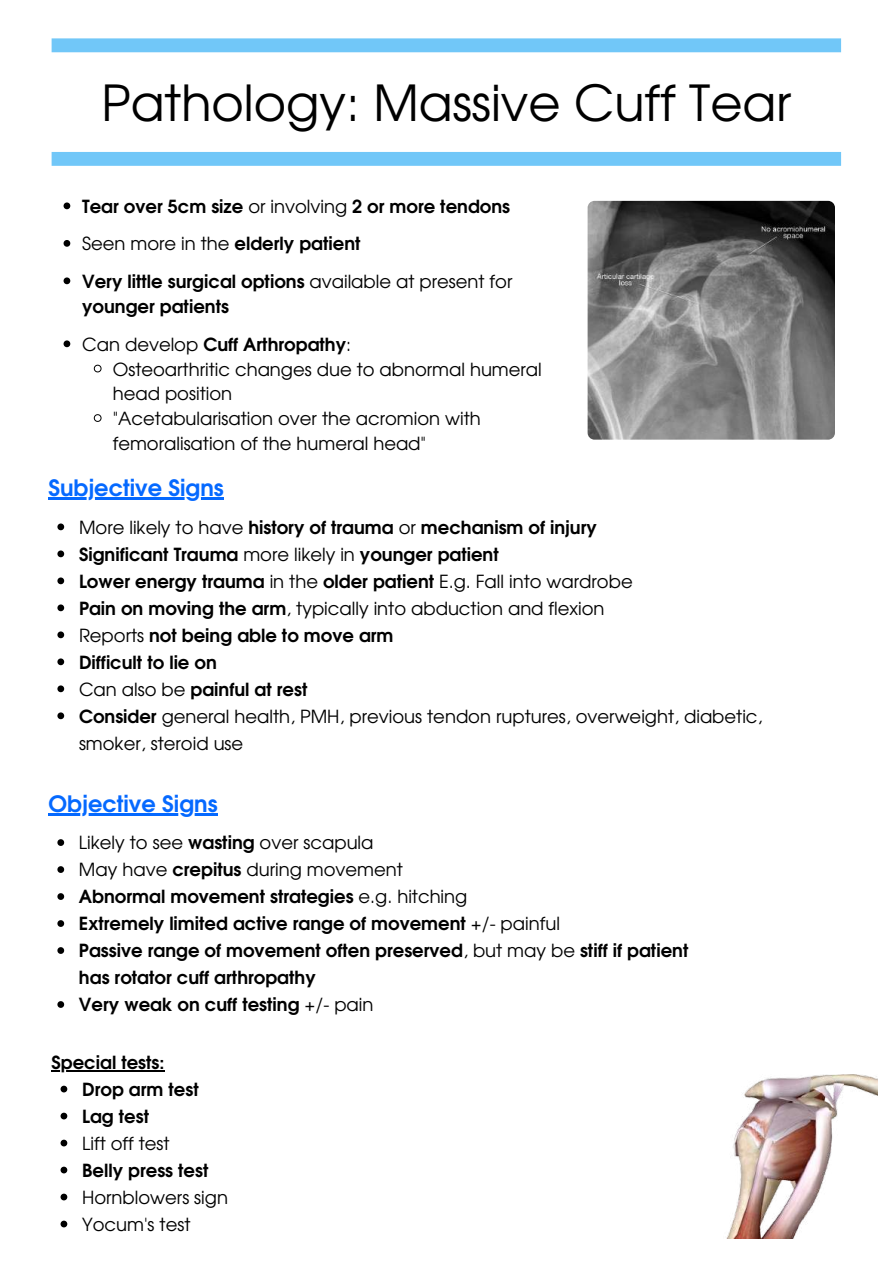
<style>
.page{position:relative;width:893px;height:1264px;background:#fff}
.page>*{position:absolute;margin:0;border:0;box-sizing:border-box;transform-origin:0 0}
.t1{font:49.5px "Te X Gyre Adventor";color:#000}
.t2{font:700 22.5px "Te X Gyre Adventor";color:#0569ff}
.t3{font:18px/27px "Te X Gyre Adventor";color:#000}
.t4{font:700 18px/27px "Te X Gyre Adventor";color:#000}
.s1{font-weight:400}
.s2{font-weight:700}
</style>
<div class="page">
<svg style="left:64px;top:202px;width:6px;height:7px"></svg>
<svg style="left:64px;top:240px;width:6px;height:7px"></svg>
<svg style="left:64px;top:277px;width:6px;height:7px"></svg>
<svg style="left:64px;top:340px;width:6px;height:7px"></svg>
<svg style="left:93px;top:364px;width:9px;height:9px"></svg>
<svg style="left:93px;top:414px;width:9px;height:8px"></svg>
<svg style="left:52px;top:152px;width:789px;height:14px;background:#72c7f8"></svg>
<svg style="left:52px;top:38px;width:789px;height:14px;background:#75c8f8"></svg>
<hr style="left:48px;top:497px;width:176px;height:3px;background:#0569ff">
<hr style="left:48px;top:813px;width:169px;height:2px;background:#0569ff">
<img style="left:726px;top:1074px;width:151px;height:164px">
<svg style="left:587px;top:200px;width:248px;height:240px;background:#737373"></svg>
<svg style="left:57px;top:523px;width:7px;height:7px"></svg>
<svg style="left:57px;top:550px;width:7px;height:7px"></svg>
<svg style="left:57px;top:577px;width:7px;height:7px"></svg>
<svg style="left:57px;top:604px;width:7px;height:7px"></svg>
<svg style="left:57px;top:631px;width:7px;height:7px"></svg>
<svg style="left:57px;top:658px;width:7px;height:7px"></svg>
<svg style="left:57px;top:685px;width:7px;height:7px"></svg>
<svg style="left:57px;top:712px;width:7px;height:7px"></svg>
<svg style="left:57px;top:839px;width:7px;height:7px"></svg>
<svg style="left:57px;top:866px;width:7px;height:7px"></svg>
<svg style="left:57px;top:893px;width:7px;height:6px"></svg>
<svg style="left:57px;top:920px;width:7px;height:6px"></svg>
<svg style="left:57px;top:947px;width:7px;height:6px"></svg>
<svg style="left:57px;top:1001px;width:7px;height:6px"></svg>
<svg style="left:61px;top:1085px;width:6px;height:7px"></svg>
<svg style="left:61px;top:1112px;width:6px;height:7px"></svg>
<svg style="left:61px;top:1139px;width:6px;height:7px"></svg>
<svg style="left:61px;top:1166px;width:6px;height:7px"></svg>
<svg style="left:61px;top:1193px;width:6px;height:7px"></svg>
<svg style="left:61px;top:1220px;width:6px;height:7px"></svg>
<hr style="left:52px;top:1069px;width:112px;height:2px;background:#000">
<h1 class="t1" style="left:101px;top:64px;width:691px">Pathology: Massive Cuff Tear</h1>
<p class="t4" style="left:82px;top:186px;width:432px;line-height:37.5px">Tear over 5cm size <span class="s1">or involving</span> 2 or more tendons<br><span class="s1">Seen more in the</span> elderly patient<br>Very little surgical options <span class="s1">available at present for</span></p>
<p class="t4" style="left:82px;top:286px;width:270px;line-height:37.5px">younger patients<br><span class="s1">Can develop</span> Cuff Arthropathy<span class="s1">:</span></p>
<p class="t3" style="left:113px;top:355px;width:430px;line-height:24.8px">Osteoarthritic changes due to abnormal humeral head position<br>"Acetabularisation over the acromion with femoralisation of the humeral head"</p>
<p class="t2" style="left:48px;top:468px;width:177px">Subjective Signs</p>
<p class="t3" style="left:79px;top:512px;width:685px">More likely to have <span class="s2">history of trauma</span> or <span class="s2">mechanism of injury<br>Significant Trauma</span> more likely in <span class="s2">younger patient<br>Lower energy trauma</span> in the <span class="s2">older patient</span> E.g. Fall into wardrobe<br><span class="s2">Pain on moving the arm</span>, typically into abduction and flexion<br>Reports <span class="s2">not being able to move arm<br>Difficult to lie on<br></span>Can also be <span class="s2">painful at rest<br>Consider</span> general health, PMH, previous tendon ruptures, overweight, diabetic, smoker, steroid use</p>
<p class="t2" style="left:48px;top:784px;width:171px">Objective Signs</p>
<p class="t4" style="left:79px;top:827px;width:611px"><span class="s1">Likely to see</span> wasting <span class="s1">over scapula<br>May have</span> crepitus <span class="s1">during movement<br></span>Abnormal movement strategies <span class="s1">e.g. hitching<br></span>Extremely limited active range of movement <span class="s1">+/- painful<br></span>Passive range of movement often preserved<span class="s1">, but may be</span> stiff if patient has rotator cuff arthropathy<br>Very weak on cuff testing <span class="s1">+/- pain</span></p>
<p class="t4" style="left:52px;top:1046px;width:114px">Special tests:</p>
<p class="t4" style="left:82px;top:1073px;width:118px">Drop arm test<br>Lag test</p>
<p class="t3" style="left:82px;top:1128px;width:89px">Lift off test</p>
<p class="t4" style="left:82px;top:1154px;width:128px">Belly press test</p>
<p class="t3" style="left:82px;top:1182px;width:147px">Hornblowers sign<br>Yocum's test</p>
</div>
